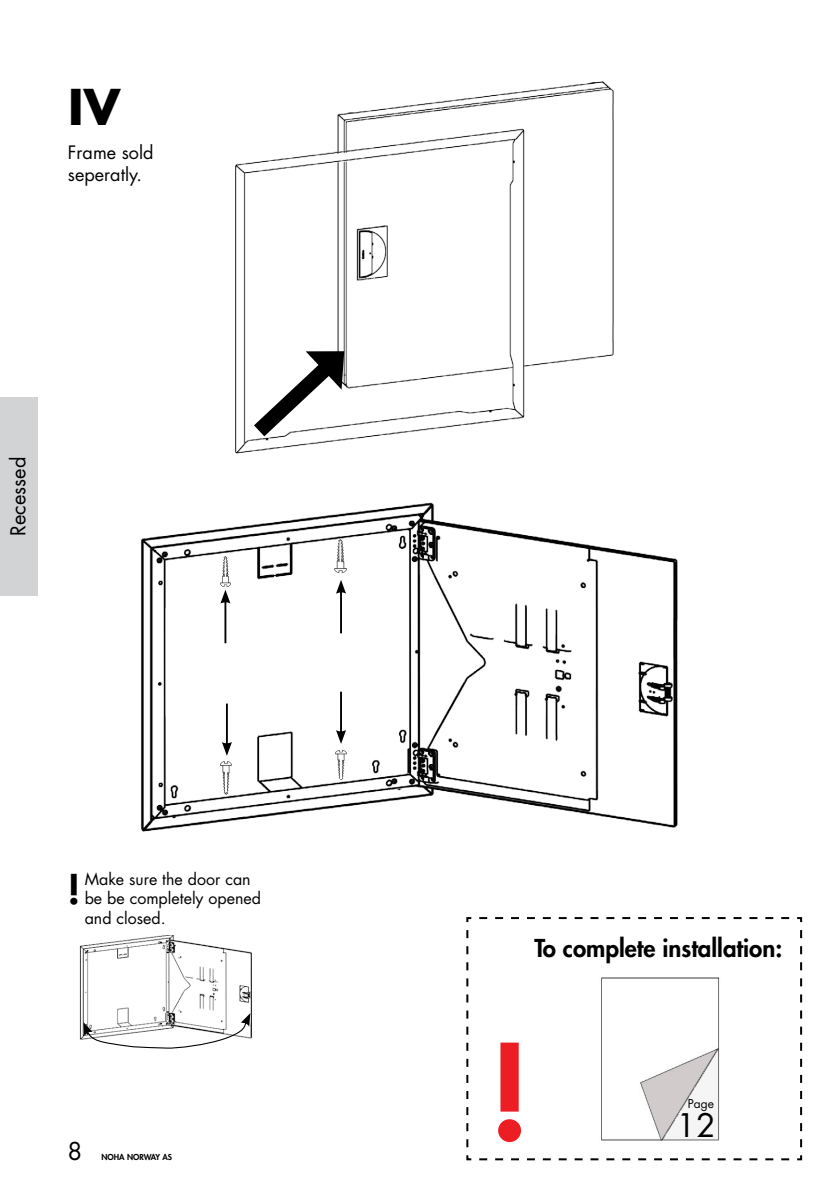
<style>
.page{position:relative;width:840px;height:1191px;background:#fff}
.page>*{position:absolute;margin:0;border:0;box-sizing:border-box;transform-origin:0 0}
.t1{font:800 128.6px "Futura Std";color:#ed1d24}
.t2{font:700 48px "Futura Std";color:#000}
.t3{font:800 40px "Futura Std";color:#000}
.t4{font:31.6px "Futura Std";color:#000}
.t5{font:800 24px "Futura Std";color:#000}
.t6{font:24px "Futura Std";color:#000101}
.t7{font:20px "Futura Std";color:#000}
.t8{font:18px/21.6px "Futura Std";color:#000}
.t9{font:16px/19.2px "Futura Std";color:#000}
.t10{font:12px "Futura Std";color:#000}
.t11{font:800 8px "Futura Std";color:#000}
</style>
<div class="page">
<img style="left:337px;top:81px;width:277px;height:283px">
<img style="left:235px;top:122px;width:318px;height:332px">
<img style="left:141px;top:502px;width:537px;height:330px">
<img style="left:335px;top:749px;width:12px;height:32px">
<svg style="left:340px;top:755px;width:1px;height:23px"></svg>
<img style="left:219px;top:760px;width:13px;height:35px">
<svg style="left:225px;top:766px;width:1px;height:26px"></svg>
<img style="left:219px;top:555px;width:12px;height:32px">
<svg style="left:225px;top:558px;width:1px;height:24px"></svg>
<img style="left:333px;top:538px;width:14px;height:35px">
<hr style="left:339px;top:541px;width:2px;height:26px;background:#fff">
<hr style="left:340px;top:691px;width:2px;height:42px;background:#000">
<svg style="left:336px;top:730px;width:10px;height:14px"></svg>
<hr style="left:226px;top:703px;width:2px;height:42px;background:#000">
<svg style="left:222px;top:742px;width:10px;height:14px"></svg>
<hr style="left:224px;top:600px;width:2px;height:43px;background:#000">
<svg style="left:220px;top:590px;width:10px;height:13px"></svg>
<hr style="left:340px;top:590px;width:2px;height:43px;background:#000">
<svg style="left:336px;top:580px;width:10px;height:14px"></svg>
<svg style="left:238px;top:341px;width:115px;height:111px"></svg>
<div style="left:0;top:397px;width:38px;height:198px;background:#d1d3d4"></div>
<svg style="left:466px;top:917px;width:336px;height:244px"></svg>
<img style="left:596px;top:974px;width:123px;height:169px">
<img style="left:79px;top:935px;width:173px;height:105px">
<svg style="left:83px;top:1013px;width:167px;height:36px"></svg>
<h2 class="t2" style="left:68px;top:75px;width:54px">IV</h2>
<p class="t8" style="left:68px;top:142px;width:87px">Frame sold seperatly.</p>
<p class="t7" style="left:5px;top:536px;width:80px;rotate:-90deg">Recessed</p>
<p class="t9" style="left:85px;top:870px;width:178px">Make sure the door can be be completely opened and closed.</p>
<h3 class="t3" style="left:67px;top:863px;width:14px">!</h3>
<h3 class="t6" style="left:67px;top:1136px;width:16px">8</h3>
<p class="t11" style="left:101px;top:1152px;width:72px">NOHA NORWAY AS</p>
<h3 class="t5" style="left:534px;top:933px;width:249px">To complete installation:</h3>
<h1 class="t1" style="left:488px;top:1010px;width:43px">!</h1>
<p class="t10" style="left:687px;top:1095px;width:28px">Page</p>
<h3 class="t4" style="left:676px;top:1105px;width:40px">12</h3>
</div>
